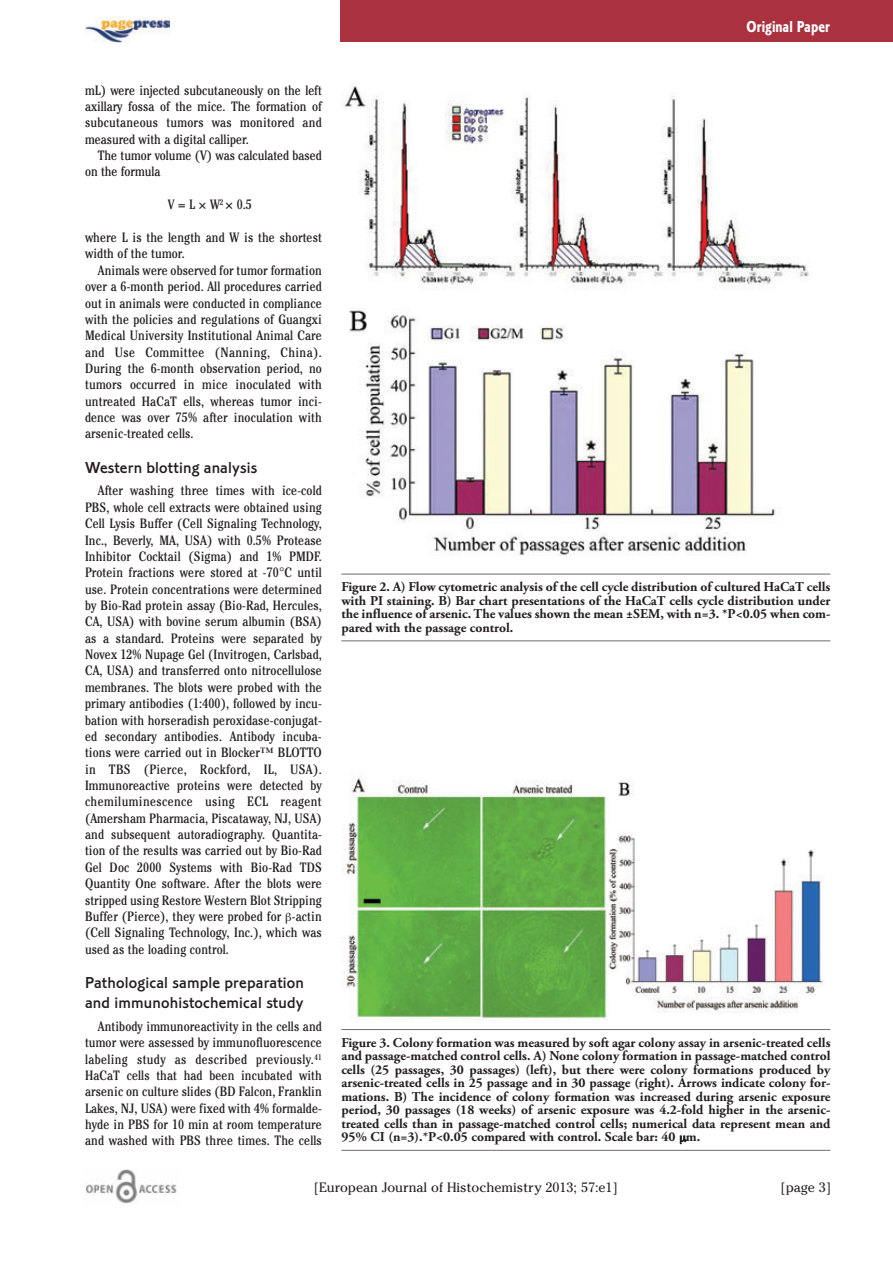
<style>
.page{position:relative;width:893px;height:1263px;background:#fff}
.page>*{position:absolute;margin:0;border:0;box-sizing:border-box;transform-origin:0 0}
.t1{font:16.5px/20px "Corinthian Medium Plain";letter-spacing:.01em;color:#231f20}
.t2{font:16.5px "Corinthian Bold Condensed Plain";color:#fff}
.t3{font:condensed 13.5px/16.4px "Cheltenham";letter-spacing:.01em;color:#231f20;text-align:justify}
.t4{font:700 13.5px/13.5px "Adobe Garamond Pro";color:#231f20;text-align:justify}
.t5{font:13.5px "Cheltenham";color:#231f20}
</style>
<div class="page">
<div style="left:340px;top:0;width:553px;height:42px;background:#aa323f"></div>
<img style="left:86px;top:1169px;width:93px;height:35px">
<img style="left:85px;top:17px;width:84px;height:26px">
<img style="left:341px;top:86px;width:468px;height:470px">
<hr style="left:341px;top:574px;width:489px;height:1px;background:#6c6d70">
<hr style="left:341px;top:640px;width:489px;height:1px;background:#6c6d70">
<img style="left:342px;top:777px;width:483px;height:242px">
<hr style="left:341px;top:1029px;width:489px;height:1px;background:#6c6d70">
<hr style="left:341px;top:1150px;width:489px;height:1px;background:#6c6d70">
<p class="t2" style="left:747px;top:21px;width:85px">Original Paper</p>
<p class="t3" style="left:85px;top:83px;width:238px">mL) were injected subcutaneously on the left axillary fossa of the mice. The formation of subcutaneous tumors was monitored and measured with a digital calliper.</p>
<p class="t3" style="left:85px;top:148px;width:238px;text-indent:13px">The tumor volume (V) was calculated based on the formula</p>
<p class="t3" style="left:168px;top:198px;width:85px">V = L × W<sup>2</sup> × 0.5</p>
<p class="t3" style="left:85px;top:230px;width:238px">where L is the length and W is the shortest width of the tumor.</p>
<p class="t3" style="left:85px;top:263px;width:238px;text-indent:13px">Animals were observed for tumor formation over a 6-month period. All procedures carried out in animals were conducted in compliance with the policies and regulations of Guangxi Medical University Institutional Animal Care and Use Committee (Nanning, China).<br>During the 6-month observation period, no tumors occurred in mice inoculated with untreated HaCaT ells, whereas tumor inci&shy;dence was over 75% after inoculation with arsenic-treated cells.</p>
<p class="t1" style="left:85px;top:459px;width:174px">Western blotting analysis</p>
<p class="t3" style="left:85px;top:484px;width:238px;text-indent:13px">After washing three times with ice-cold PBS, whole cell extracts were obtained using Cell Lysis Buffer (Cell Signaling Technology, Inc., Beverly, MA, USA) with 0.5% Protease Inhibitor Cocktail (Sigma) and 1% PMDF.<br>Protein fractions were stored at -70°C until use. Protein concentrations were determined by Bio-Rad protein assay (Bio-Rad, Hercules, CA, USA) with bovine serum albumin (BSA) as a standard. Proteins were separated by Novex 12% Nupage Gel (Invitrogen, Carlsbad, CA, USA) and transferred onto nitrocellulose membranes. The blots were probed with the primary antibodies (1:400), followed by incu&shy;bation with horseradish peroxidase-conjugat&shy;ed secondary antibodies. Antibody incuba&shy;tions were carried out in Blocker™ BLOTTO in TBS (Pierce, Rockford, IL, USA).<br>Immunoreactive proteins were detected by chemiluminescence using ECL reagent (Amersham Pharmacia, Piscataway, NJ, USA) and subsequent autoradiography. Quantita - tion of the results was carried out by Bio-Rad Gel Doc 2000 Systems with Bio-Rad TDS Quantity One software. After the blots were stripped using Restore Western Blot Stripping Buffer (Pierce), they were probed for -actin (Cell Signaling Technology, Inc.), which was used as the loading control.</p>
<p class="t1" style="left:85px;top:974px;width:220px">Pathological sample preparation and immunohistochemical study</p>
<p class="t3" style="left:85px;top:1019px;width:238px;text-indent:13px">Antibody immunoreactivity in the cells and tumor were assessed by immunofluorescence labeling study as described previously.<sup>41<br></sup>HaCaT cells that had been incubated with arsenic on culture slides (BD Falcon, Franklin Lakes, NJ, USA) were fixed with 4% formalde&shy;hyde in PBS for 10 min at room temperature and washed with PBS three times. The cells</p>
<p class="t4" style="left:341px;top:582px;width:491px">Figure 2. A) Flow cytometric analysis of the cell cycle distribution of cultured HaCaT cells with PI staining. B) Bar chart presentations of the HaCaT cells cycle distribution under the influence of arsenic. The values shown the mean ±SEM, with n=3. *P&lt;0.05 when com&shy;pared with the passage control.</p>
<p class="t4" style="left:341px;top:1037px;width:491px">Figure 3. Colony formation was measured by soft agar colony assay in arsenic-treated cells and passage-matched control cells. A) None colony formation in passage-matched control cells (25 passages, 30 passages) (left), but there were colony formations produced by arsenic-treated cells in 25 passage and in 30 passage (right). Arrows indicate colony for&shy;mations. B) The incidence of colony formation was increased during arsenic exposure period, 30 passages (18 weeks) of arsenic exposure was 4.2-fold higher in the arsenic&shy;treated cells than in passage-matched control cells; numerical data represent mean and 95% CI (n=3).*P&lt;0.05 compared with control. Scale bar: 40 m.</p>
<p class="t5" style="left:314px;top:1179px;width:306px">[European Journal of Histochemistry 2013; 57:e1]</p>
<p class="t5" style="left:780px;top:1179px;width:52px">[page 3]</p>
</div>
